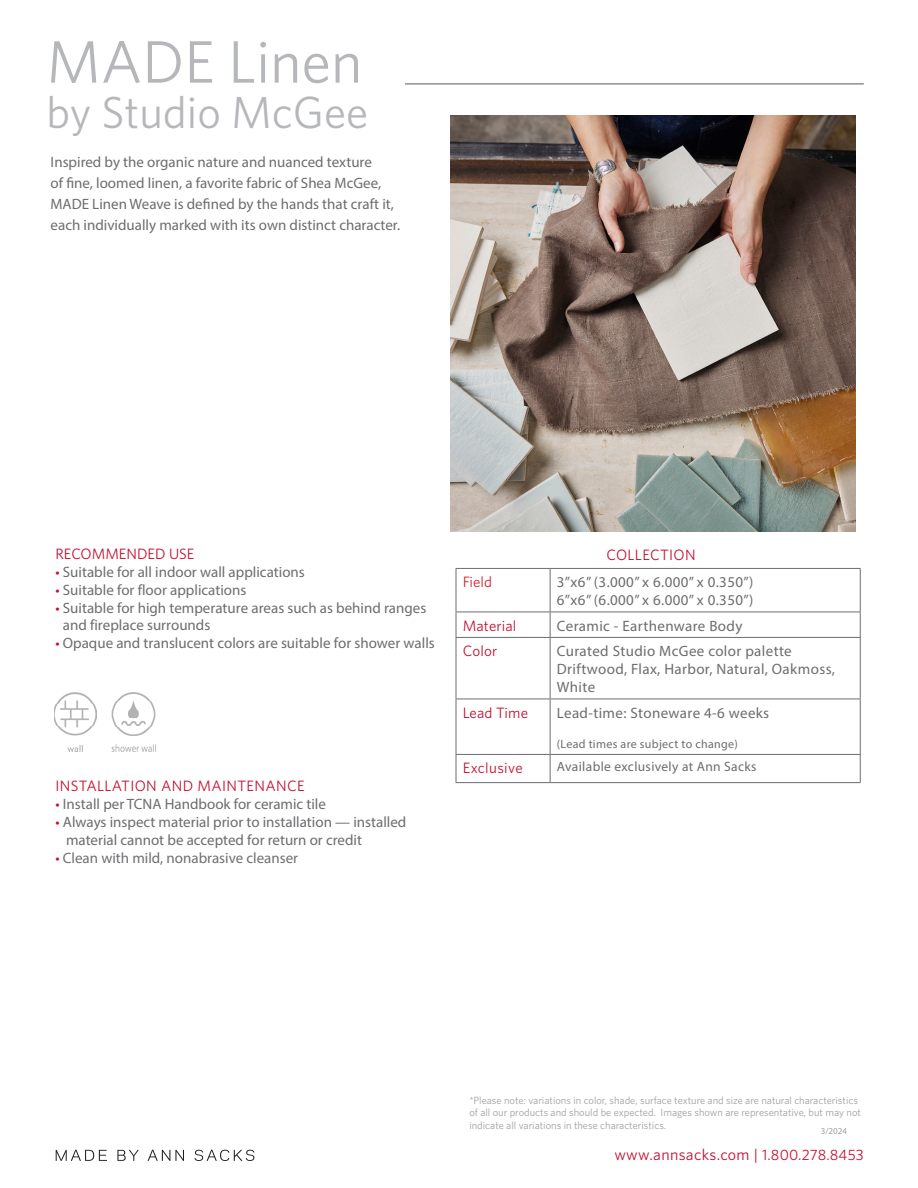
<style>
.page{position:relative;width:918px;height:1188px;background:#fff}
.page>*{position:absolute;margin:0;border:0;box-sizing:border-box;transform-origin:0 0}
.t1{font:60px "Whitney";color:#b6b7bb}
.t2{font:45px "Whitney";color:#b6b7bb}
.t3{font:15.9px "Whitney";letter-spacing:.02em;color:#c3102f}
.t4{font:15px/21px "Myriad Pro";color:#6c6d70}
.t5{font:15px/18px "Myriad Pro";letter-spacing:.025em;color:#6c6d70}
.Red_Sub-heads{font:15px "Whitney";letter-spacing:.01em;color:#c3102f}
.t6{font:15px "Myriad Pro";color:#6d6f72}
.t7{font:15px "Whitney";color:#d1232a}
.t8{font:13.5px "Myriad Pro";letter-spacing:.025em;color:#6c6d70}
.Red_Sub-heads-2{font:12px "Myriad Pro";letter-spacing:.025em;color:#6c6d70}
.t9{font:10.5px/12.6px "Whitney";color:#a0a1a5}
.t10{font:9px "Myriad Pro";color:#9fa0a3}
.s1{color:#c3102f}
.s2{font-size:15.6px}
.s3{font-size:15px}
</style>
<div class="page">
<hr style="left:405px;top:83px;width:459px;height:1px;background:#6c6d70">
<svg style="left:56px;top:1150px;width:51px;height:11px"></svg>
<svg style="left:117px;top:1150px;width:22px;height:11px"></svg>
<svg style="left:148px;top:1150px;width:36px;height:11px"></svg>
<svg style="left:194px;top:1150px;width:60px;height:11px"></svg>
<hr style="left:456px;top:568px;width:94px;height:1px;background:#6c6d70">
<hr style="left:456px;top:569px;width:1px;height:43px;background:#6c6d70">
<hr style="left:550px;top:568px;width:311px;height:1px;background:#6c6d70">
<hr style="left:550px;top:569px;width:1px;height:43px;background:#6c6d70">
<hr style="left:860px;top:569px;width:1px;height:43px;background:#6c6d70">
<hr style="left:456px;top:612px;width:94px;height:1px;background:#6c6d70">
<svg style="left:456px;top:612px;width:1px;height:25px"></svg>
<hr style="left:550px;top:612px;width:311px;height:1px;background:#6c6d70">
<svg style="left:550px;top:612px;width:1px;height:25px"></svg>
<svg style="left:860px;top:612px;width:1px;height:25px"></svg>
<hr style="left:456px;top:637px;width:94px;height:1px;background:#6c6d70">
<hr style="left:456px;top:638px;width:1px;height:61px;background:#6c6d70">
<hr style="left:550px;top:637px;width:311px;height:1px;background:#6c6d70">
<hr style="left:550px;top:638px;width:1px;height:61px;background:#6c6d70">
<hr style="left:860px;top:638px;width:1px;height:61px;background:#6c6d70">
<hr style="left:456px;top:699px;width:94px;height:1px;background:#6c6d70">
<hr style="left:456px;top:699px;width:1px;height:55px;background:#6c6d70">
<hr style="left:550px;top:699px;width:311px;height:1px;background:#6c6d70">
<hr style="left:550px;top:699px;width:1px;height:55px;background:#6c6d70">
<hr style="left:860px;top:699px;width:1px;height:55px;background:#6c6d70">
<hr style="left:456px;top:754px;width:94px;height:1px;background:#6c6d70">
<svg style="left:456px;top:755px;width:1px;height:27px"></svg>
<hr style="left:550px;top:754px;width:311px;height:1px;background:#6c6d70">
<svg style="left:550px;top:755px;width:1px;height:27px"></svg>
<svg style="left:860px;top:755px;width:1px;height:27px"></svg>
<hr style="left:456px;top:782px;width:94px;height:1px;background:#6c6d70">
<hr style="left:550px;top:782px;width:311px;height:1px;background:#6c6d70">
<img style="left:54px;top:693px;width:42px;height:58px">
<img style="left:111px;top:693px;width:45px;height:59px">
<img style="left:450px;top:115px;width:405px;height:417px">
<h1 class="t1" style="left:46px;top:22px;width:317px">MADE Linen</h1>
<h2 class="t2" style="left:46px;top:82px;width:323px">by Studio McGee</h2>
<p class="t4" style="left:51px;top:151px;width:351px">Inspired by the organic nature and nuanced texture<br>of fine, loomed linen, a favorite fabric of Shea McGee, MADE Linen Weave is defined by the hands that craft it, each individually marked with its own distinct character.</p>
<p class="Red_Sub-heads" style="left:55px;top:544px;width:141px">RECOMMENDED USE</p>
<p class="t4" style="left:55px;top:561px;width:251px"><span class="s1">•</span> Suitable for all indoor wall applications</p>
<p class="t6" style="left:55px;top:581px;width:192px"><span class="s1">•</span> Suitable for floor applications</p>
<p class="t4" style="left:63px;top:599px;width:365px;line-height:17.4px;text-indent:-7px"><span class="s1">•</span> Suitable for high temperature areas such as behind ranges and fireplace surrounds</p>
<p class="t4" style="left:55px;top:633px;width:381px"><span class="s1">•</span> Opaque and translucent colors are suitable for shower walls</p>
<p class="Red_Sub-heads" style="left:56px;top:775px;width:251px">INSTALLATION AND MAINTENANCE</p>
<p class="t4" style="left:56px;top:793px;width:272px"><span class="s1">•</span> Install per TCNA Handbook for ceramic tile</p>
<p class="t4" style="left:56px;top:811px;width:352px"><span class="s1">•</span> Always inspect material prior to installation — installed</p>
<p class="t4" style="left:66px;top:829px;width:297px">material cannot be accepted for return or credit</p>
<p class="t6" style="left:56px;top:848px;width:244px"><span class="s1">•</span> Clean with mild, nonabrasive cleanser</p>
<p class="Red_Sub-heads" style="left:607px;top:545px;width:91px">COLLECTION</p>
<p class="t7" style="left:463px;top:572px;width:31px">Field</p>
<p class="t5" style="left:557px;top:573px;width:198px">3”x6” (3.000” x 6.000” x 0.350”)</p>
<p class="t5" style="left:557px;top:591px;width:198px">6”x6” (6.000” x 6.000” x 0.350”)</p>
<p class="Red_Sub-heads" style="left:463px;top:616px;width:55px">Material</p>
<p class="t5" style="left:557px;top:616px;width:187px">Ceramic - Earthenware Body</p>
<p class="Red_Sub-heads" style="left:463px;top:641px;width:36px">Color</p>
<p class="t5" style="left:557px;top:642px;width:236px">Curated Studio McGee color palette</p>
<p class="t5" style="left:557px;top:660px;width:280px">Driftwood, Flax, Harbor, Natural, Oakmoss,<br>White</p>
<p class="Red_Sub-heads" style="left:463px;top:703px;width:67px">Lead Time</p>
<p class="t5" style="left:557px;top:703px;width:214px">Lead-time: Stoneware 4-6 weeks</p>
<p class="Red_Sub-heads-2" style="left:557px;top:736px;width:182px">(Lead times are subject to change)</p>
<p class="Red_Sub-heads" style="left:463px;top:758px;width:61px">Exclusive</p>
<p class="t8" style="left:557px;top:758px;width:201px">Available exclusively at Ann Sacks</p>
<p class="t9" style="left:469px;top:1093px;width:393px">*Please note: variations in color, shade, surface texture and size are natural characteristics of all our products and should be expected. Images shown are representative, but may not indicate all variations in these characteristics.</p>
<p class="t3" style="left:614px;top:1144px;width:251px">www.annsacks.com <span class="s2">|</span> <span class="s3">1.800.278.8453</span></p>
<p class="t10" style="left:821px;top:1126px;width:28px">3/2024</p>
</div>
